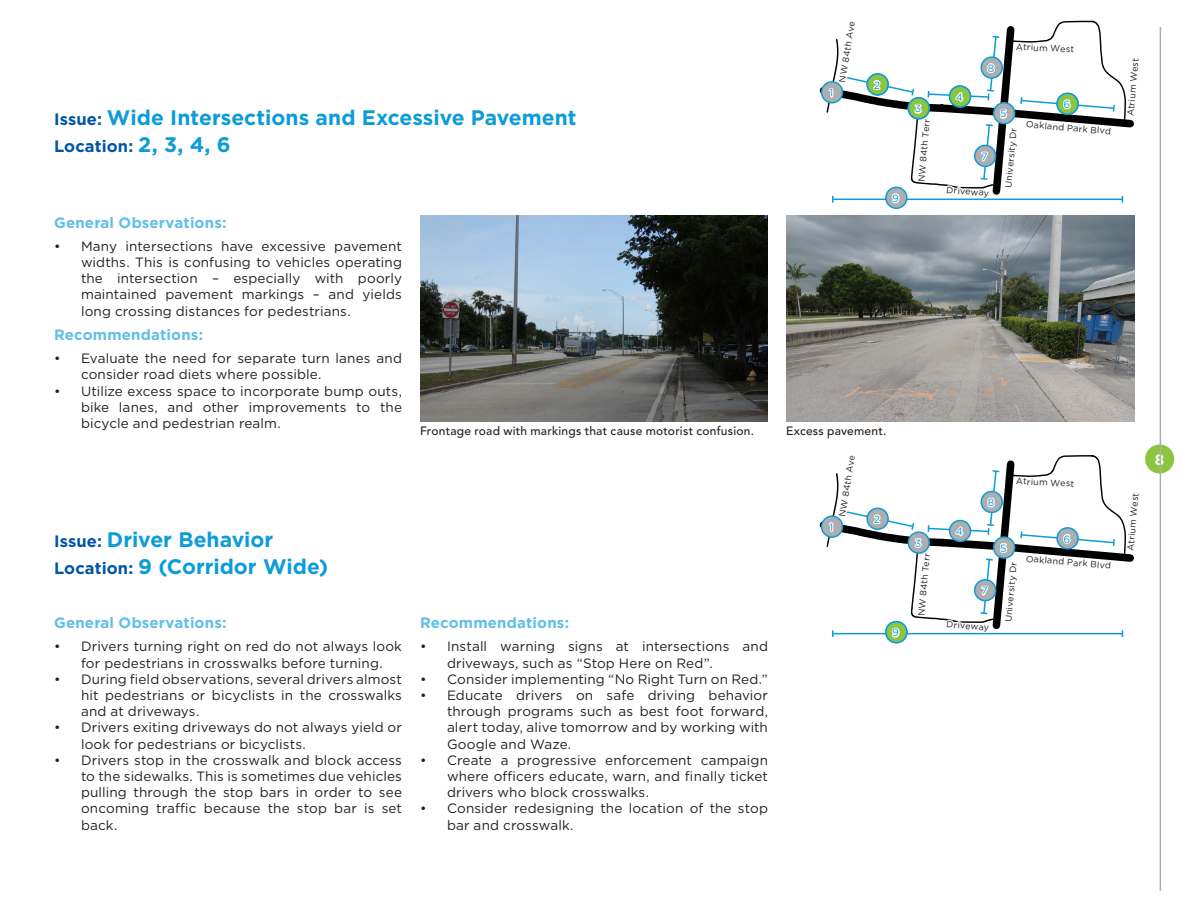
<style>
.page{position:relative;width:1188px;height:918px;background:#fff}
.page>*{position:absolute;margin:0;border:0;box-sizing:border-box;transform-origin:0 0}
.Heading_2{font:700 21px "Gotham";color:#0c9cd8}
.Heading_2-2{font:700 16.5px "Gotham";letter-spacing:.005em;color:#0155a3}
.Heading_3{font:700 15px "Gotham";letter-spacing:.015em;color:#61bfe6}
.Text{font:700 15px "Gotham";color:#fff}
.t1{font:13.5px/16.2px "Gotham";letter-spacing:.01em;color:#231f20;text-align:justify}
.t2{font:500 12px "Avenir LT Std";letter-spacing:.02em;color:#231f20}
.NumberLabel{font:10.5px "Gotham";color:#0c9cd8}
.Label_Bkg{font:9px "Gotham";color:#231f20}
.s1{font-size:16.5px;color:#0155a3}
.s2{font-size:21px;color:#0c9cd8}
</style>
<div class="page">
<div style="left:822px;top:82px;width:20px;height:21px;background:#aeadaf;border-radius:50%"></div>
<div style="left:821px;top:81px;width:22px;height:23px;border:2px solid #0c9cd8;border-radius:50%"></div>
<hr style="left:833px;top:199px;width:289px;height:1px;background:#0c9cd8">
<svg style="left:1122px;top:85px;width:4px;height:34px"></svg>
<svg style="left:1145px;top:444px;width:29px;height:30px"></svg>
<div style="left:822px;top:516px;width:20px;height:21px;background:#aeadaf;border-radius:50%"></div>
<div style="left:821px;top:515px;width:22px;height:23px;border:2px solid #0c9cd8;border-radius:50%"></div>
<hr style="left:833px;top:633px;width:289px;height:1px;background:#0c9cd8">
<svg style="left:1122px;top:519px;width:5px;height:35px"></svg>
<svg style="left:827px;top:455px;width:289px;height:189px"></svg>
<div style="left:885px;top:621px;width:23px;height:22px;border:2px solid #0c9cd8;border-radius:50%"></div>
<svg style="left:827px;top:20px;width:289px;height:196px"></svg>
<div style="left:866px;top:73px;width:23px;height:23px;border:2px solid #0c9cd8;border-radius:50%"></div>
<hr style="left:1160px;top:27px;width:1px;height:864px;background:#aeadaf">
<img style="left:420px;top:216px;width:348px;height:206px">
<img style="left:786px;top:216px;width:349px;height:206px">
<p class="Heading_2" style="left:54px;top:103px;width:524px"><span class="s1">Issue:</span> Wide Intersections and Excessive Pavement</p>
<p class="Heading_2-2" style="left:54px;top:135px;width:178px">Location: <span class="s2">2, 3, 4, 6</span></p>
<p class="Label_Bkg" style="left:836px;top:81px;width:63px;rotate:-81deg">NW 84th Ave</p>
<p class="NumberLabel" style="left:829px;top:86px;width:5px">1</p>
<p class="NumberLabel" style="left:874px;top:78px;width:8px">2</p>
<p class="NumberLabel" style="left:892px;top:192px;width:8px">9</p>
<p class="Heading_3" style="left:54px;top:213px;width:174px">General Observations:</p>
<p class="t1" style="left:81px;top:238px;width:323px;text-indent:-27px">• Many intersections have excessive pavement widths. This is confusing to vehicles operating the intersection – especially with poorly maintained pavement markings – and yields long crossing distances for pedestrians.</p>
<p class="Heading_3" style="left:54px;top:325px;width:151px">Recommendations:</p>
<p class="t1" style="left:81px;top:350px;width:323px;text-indent:-27px">• Evaluate the need for separate turn lanes and consider road diets where possible.</p>
<p class="t1" style="left:81px;top:382px;width:323px;text-indent:-27px">• Utilize excess space to incorporate bump outs, bike lanes, and other improvements to the bicycle and pedestrian realm.</p>
<p class="Heading_2" style="left:54px;top:526px;width:221px"><span class="s1">Issue:</span> Driver Behavior</p>
<p class="Heading_2" style="left:54px;top:553px;width:276px"><span class="s1">Location:</span> 9 (Corridor Wide)</p>
<p class="Heading_3" style="left:54px;top:613px;width:174px">General Observations:</p>
<p class="t1" style="left:54px;top:638px;width:349px;text-align:center">• Drivers turning right on red do not always look for pedestrians in crosswalks before turning.</p>
<p class="t1" style="left:81px;top:671px;width:323px;text-indent:-27px">• During field observations, several drivers almost hit pedestrians or bicyclists in the crosswalks and at driveways.</p>
<p class="t1" style="left:81px;top:719px;width:323px;text-indent:-27px">• Drivers exiting driveways do not always yield or look for pedestrians or bicyclists.</p>
<p class="t1" style="left:81px;top:752px;width:323px;text-indent:-27px">• Drivers stop in the crosswalk and block access to the sidewalks. This is sometimes due vehicles pulling through the stop bars in order to see oncoming traffic because the stop bar is set back.</p>
<p class="t2" style="left:420px;top:424px;width:336px">Frontage road with markings that cause motorist confusion.</p>
<p class="t2" style="left:786px;top:424px;width:102px">Excess pavement.</p>
<p class="Heading_3" style="left:420px;top:613px;width:151px">Recommendations:</p>
<p class="t1" style="left:447px;top:638px;width:322px;text-indent:-27px">• Install warning signs at intersections and driveways, such as “Stop Here on Red”.</p>
<p class="t1" style="left:420px;top:671px;width:349px">• Consider implementing “No Right Turn on Red.”</p>
<p class="t1" style="left:447px;top:687px;width:323px;text-indent:-27px">• Educate drivers on safe driving behavior through programs such as best foot forward, alert today, alive tomorrow and by working with Google and Waze.</p>
<p class="t1" style="left:447px;top:752px;width:322px;text-indent:-27px">• Create a progressive enforcement campaign where officers educate, warn, and finally ticket drivers who block crosswalks.</p>
<p class="t1" style="left:447px;top:800px;width:322px;text-indent:-27px">• Consider redesigning the location of the stop bar and crosswalk.</p>
<p class="Label_Bkg" style="left:836px;top:516px;width:63px;rotate:-81deg">NW 84th Ave</p>
<p class="NumberLabel" style="left:829px;top:520px;width:5px">1</p>
<p class="NumberLabel" style="left:874px;top:513px;width:8px">2</p>
<p class="NumberLabel" style="left:892px;top:626px;width:8px">9</p>
<p class="NumberLabel" style="left:915px;top:102px;width:8px">3</p>
<p class="Label_Bkg" style="left:916px;top:181px;width:64px;rotate:-85deg">NW 84th Terr</p>
<p class="NumberLabel" style="left:915px;top:536px;width:8px">3</p>
<p class="Label_Bkg" style="left:916px;top:615px;width:64px;rotate:-85deg">NW 84th Terr</p>
<p class="NumberLabel" style="left:956px;top:90px;width:9px">4</p>
<p class="NumberLabel" style="left:988px;top:61px;width:8px">8</p>
<p class="Label_Bkg" style="left:1016px;top:41px;width:60px;rotate:3deg">Atrium West</p>
<p class="NumberLabel" style="left:1000px;top:107px;width:8px">5</p>
<p class="NumberLabel" style="left:1063px;top:98px;width:8px">6</p>
<p class="NumberLabel" style="left:981px;top:150px;width:8px">7</p>
<p class="Label_Bkg" style="left:947px;top:184px;width:44px;rotate:5deg">Driveway</p>
<p class="Label_Bkg" style="left:1003px;top:187px;width:62px;rotate:-85deg">University Dr</p>
<p class="Label_Bkg" style="left:1027px;top:118px;width:87px;rotate:5deg">Oakland Park Blvd</p>
<p class="Label_Bkg" style="left:1125px;top:116px;width:59px;rotate:-85deg">Atrium West</p>
<p class="NumberLabel" style="left:956px;top:525px;width:9px">4</p>
<p class="NumberLabel" style="left:988px;top:496px;width:8px">8</p>
<p class="Label_Bkg" style="left:1016px;top:475px;width:60px;rotate:3deg">Atrium West</p>
<p class="NumberLabel" style="left:1000px;top:541px;width:8px">5</p>
<p class="NumberLabel" style="left:1063px;top:532px;width:8px">6</p>
<p class="NumberLabel" style="left:981px;top:584px;width:8px">7</p>
<p class="Label_Bkg" style="left:947px;top:618px;width:44px;rotate:5deg">Driveway</p>
<p class="Label_Bkg" style="left:1003px;top:622px;width:62px;rotate:-85deg">University Dr</p>
<p class="Label_Bkg" style="left:1027px;top:553px;width:87px;rotate:5deg">Oakland Park Blvd</p>
<p class="Label_Bkg" style="left:1125px;top:550px;width:59px;rotate:-85deg">Atrium West</p>
<p class="Text" style="left:1155px;top:450px;width:11px">8</p>
</div>
